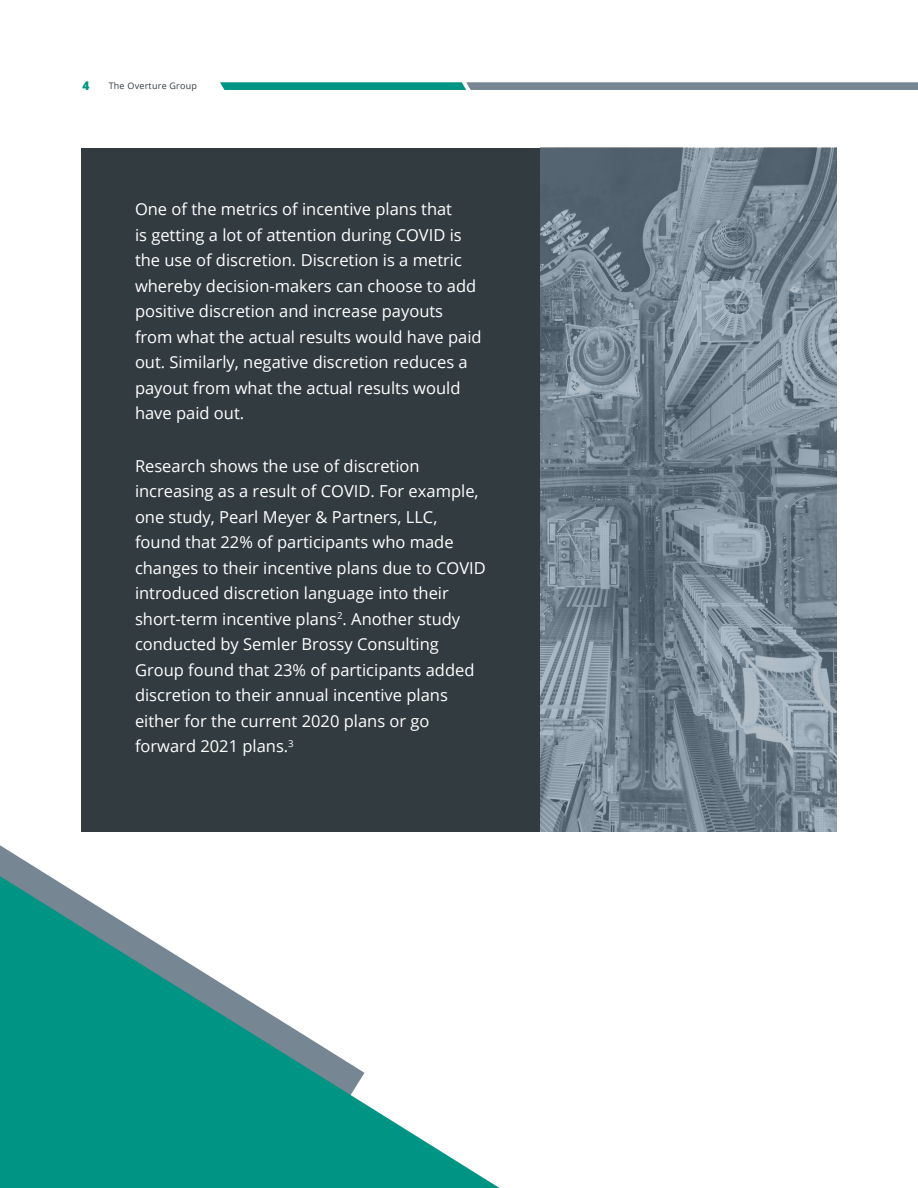
<style>
.page{position:relative;width:918px;height:1188px;background:#fff}
.page>*{position:absolute;margin:0;border:0;box-sizing:border-box;transform-origin:0 0}
.main_content{font:16.5px/25.5px "Open Sans";color:#fff}
.t1{font:800 12px "Open Sans";color:#009484}
.t2{font:9px "Open Sans";letter-spacing:.025em;color:#323b40}
</style>
<div class="page">
<svg style="left:0;top:845px;width:49px;height:31px"></svg>
<div style="left:81px;top:148px;width:459px;height:684px;background:#323b40"></div>
<img style="left:540px;top:148px;width:297px;height:684px">
<svg style="left:0;top:876px;width:500px;height:312px"></svg>
<svg style="left:220px;top:82px;width:698px;height:8px;background:#559093"></svg>
<p class="t1" style="left:82px;top:77px;width:9px">4</p>
<p class="t2" style="left:109px;top:80px;width:90px">The Overture Group</p>
<p class="main_content" style="left:135px;top:196px;width:348px">One of the metrics of incentive plans that<br>is getting a lot of attention during COVID is the use of discretion. Discretion is a metric whereby decision-makers can choose to add positive discretion and increase payouts from what the actual results would have paid out. Similarly, negative discretion reduces a payout from what the actual results would have paid out.</p>
<p class="main_content" style="left:135px;top:452px;width:352px">Research shows the use of discretion increasing as a result of COVID. For example, one study, Pearl Meyer &amp; Partners, LLC, found that 22% of participants who made changes to their incentive plans due to COVID introduced discretion language into their short-term incentive plans<sup>2</sup>. Another study conducted by Semler Brossy Consulting Group found that 23% of participants added discretion to their annual incentive plans either for the current 2020 plans or go forward 2021 plans.<sup>3</sup></p>
</div>
